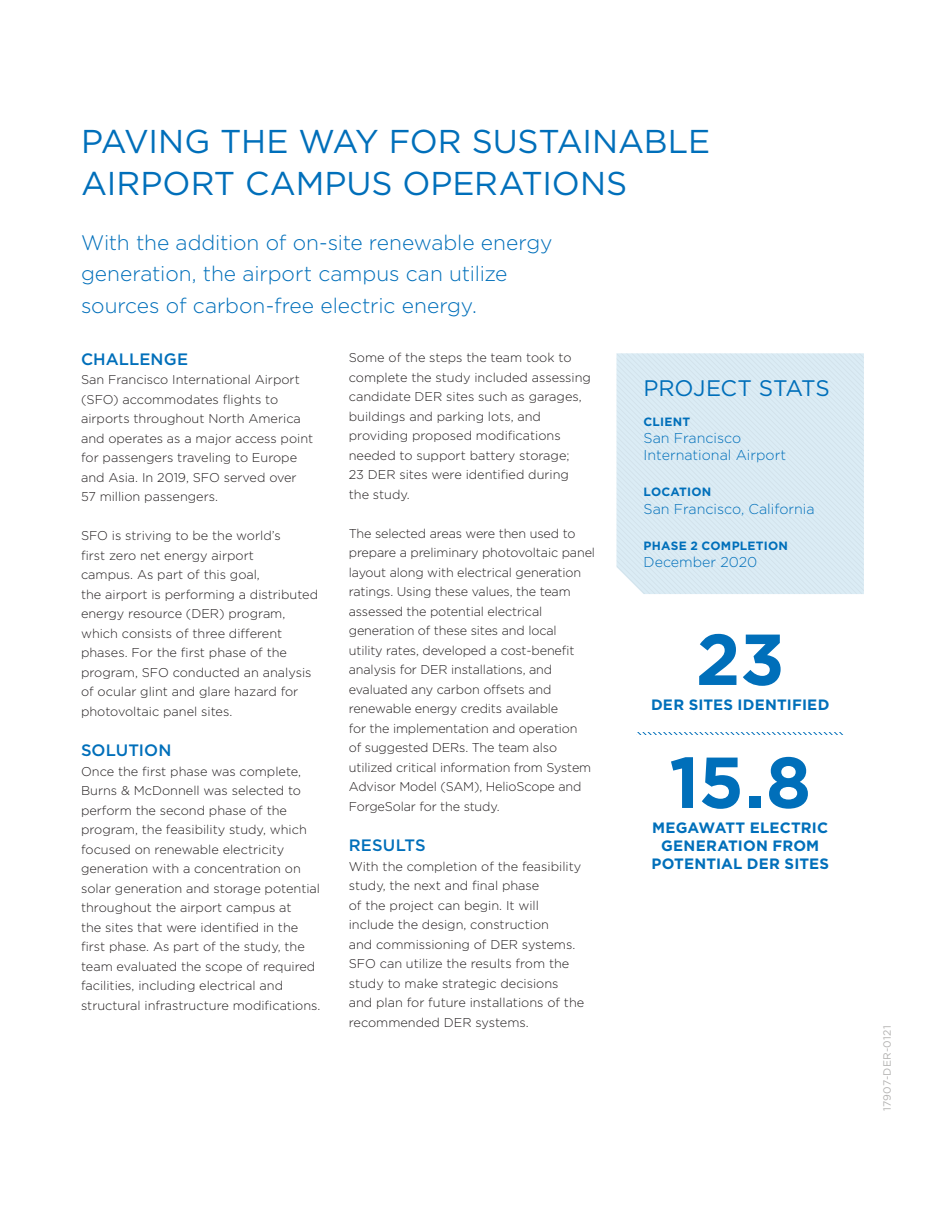
<style>
.page{position:relative;width:945px;height:1215px;background:#fff}
.page>*{position:absolute;margin:0;border:0;box-sizing:border-box;transform-origin:0 0}
.t1{font:700 72px "Gotham";color:#006fba}
.t2{font:33px/42px "Gotham";letter-spacing:-.005em;color:#006fba}
.t3{font:22.5px "Gotham";letter-spacing:-.01em;color:#006fba}
.t4{font:300 21px/31.5px "Gotham";letter-spacing:-.005em;color:#006fba}
.t5{font:500 16.5px "Gotham";letter-spacing:.005em;color:#006fba}
.t6{font:700 15px/18px "Gotham";letter-spacing:.01em;color:#006fba;text-align:center}
.t7{font:300 14.25px/17.1px "Gotham";color:#006fba}
.t8{font:300 12.75px/19.5px "Gotham";color:#231f20}
.t9{font:700 12px "Gotham";letter-spacing:.02em;color:#006fba}
.t10{font:10.5px "Gotham";letter-spacing:.02em;color:#b3b2b1}
</style>
<div class="page">
<svg style="left:616px;top:353px;width:248px;height:241px;background:#d9e9f2"></svg>
<svg style="left:637px;top:732px;width:206px;height:2px"></svg>
<h2 class="t2" style="left:81px;top:119px;width:631px">PAVING THE WAY FOR SUSTAINABLE<br>AIRPORT CAMPUS OPERATIONS</h2>
<h3 class="t4" style="left:81px;top:226px;width:473px">With the addition of on-site renewable energy generation, the airport campus can utilize sources of carbon-free electric energy.</h3>
<p class="t5" style="left:81px;top:348px;width:109px">CHALLENGE</p>
<p class="t8" style="left:81px;top:370px;width:234px">San Francisco International Airport (SFO) accommodates flights to airports throughout North America and operates as a major access point for passengers traveling to Europe and Asia. In 2019, SFO served over 57 million passengers.</p>
<p class="t8" style="left:81px;top:526px;width:239px">SFO is striving to be the world’s<br>first zero net energy airport<br>campus. As part of this goal,<br>the airport is performing a distributed energy resource (DER) program, which consists of three different phases. For the first phase of the program, SFO conducted an analysis of ocular glint and glare hazard for photovoltaic panel sites.</p>
<p class="t5" style="left:81px;top:740px;width:92px">SOLUTION</p>
<p class="t8" style="left:81px;top:761px;width:241px">Once the first phase was complete, Burns &amp; McDonnell was selected to perform the second phase of the program, the feasibility study, which focused on renewable electricity generation with a concentration on solar generation and storage potential throughout the airport campus at<br>the sites that were identified in the first phase. As part of the study, the team evaluated the scope of required facilities, including electrical and structural infrastructure modifications.</p>
<p class="t8" style="left:349px;top:348px;width:244px">Some of the steps the team took to complete the study included assessing candidate DER sites such as garages, buildings and parking lots, and providing proposed modifications needed to support battery storage;<br>23 DER sites were identified during the study.</p>
<p class="t8" style="left:349px;top:523px;width:248px">The selected areas were then used to prepare a preliminary photovoltaic panel layout along with electrical generation ratings. Using these values, the team assessed the potential electrical generation of these sites and local<br>utility rates, developed a cost‑benefit analysis for DER installations, and evaluated any carbon offsets and renewable energy credits available<br>for the implementation and operation<br>of suggested DERs. The team also utilized critical information from System Advisor Model (SAM), HelioScope and ForgeSolar for the study.</p>
<p class="t5" style="left:349px;top:835px;width:78px">RESULTS</p>
<p class="t8" style="left:349px;top:856px;width:237px">With the completion of the feasibility study, the next and final phase<br>of the project can begin. It will include the design, construction<br>and commissioning of DER systems.<br>SFO can utilize the results from the study to make strategic decisions and plan for future installations of the recommended DER systems.</p>
<h3 class="t3" style="left:644px;top:374px;width:188px">PROJECT STATS</h3>
<p class="t9" style="left:644px;top:414px;width:48px">CLIENT</p>
<p class="t7" style="left:644px;top:429px;width:144px">San Francisco<br>International Airport</p>
<p class="t9" style="left:644px;top:484px;width:69px">LOCATION</p>
<p class="t7" style="left:644px;top:500px;width:173px">San Francisco, California</p>
<p class="t9" style="left:644px;top:538px;width:146px">PHASE 2 COMPLETION</p>
<p class="t7" style="left:644px;top:553px;width:115px">December 2020</p>
<h1 class="t1" style="left:696px;top:612px;width:91px">23</h1>
<p class="t6" style="left:651px;top:695px;width:180px">DER SITES IDENTIFIED</p>
<h1 class="t1" style="left:669px;top:735px;width:143px">15.8</h1>
<p class="t6" style="left:651px;top:818px;width:179px">MEGAWATT ELECTRIC<br>GENERATION FROM<br>POTENTIAL DER SITES</p>
<p class="t10" style="left:881px;top:1111px;width:87px;rotate:-90deg">17907-DER-0121</p>
</div>
